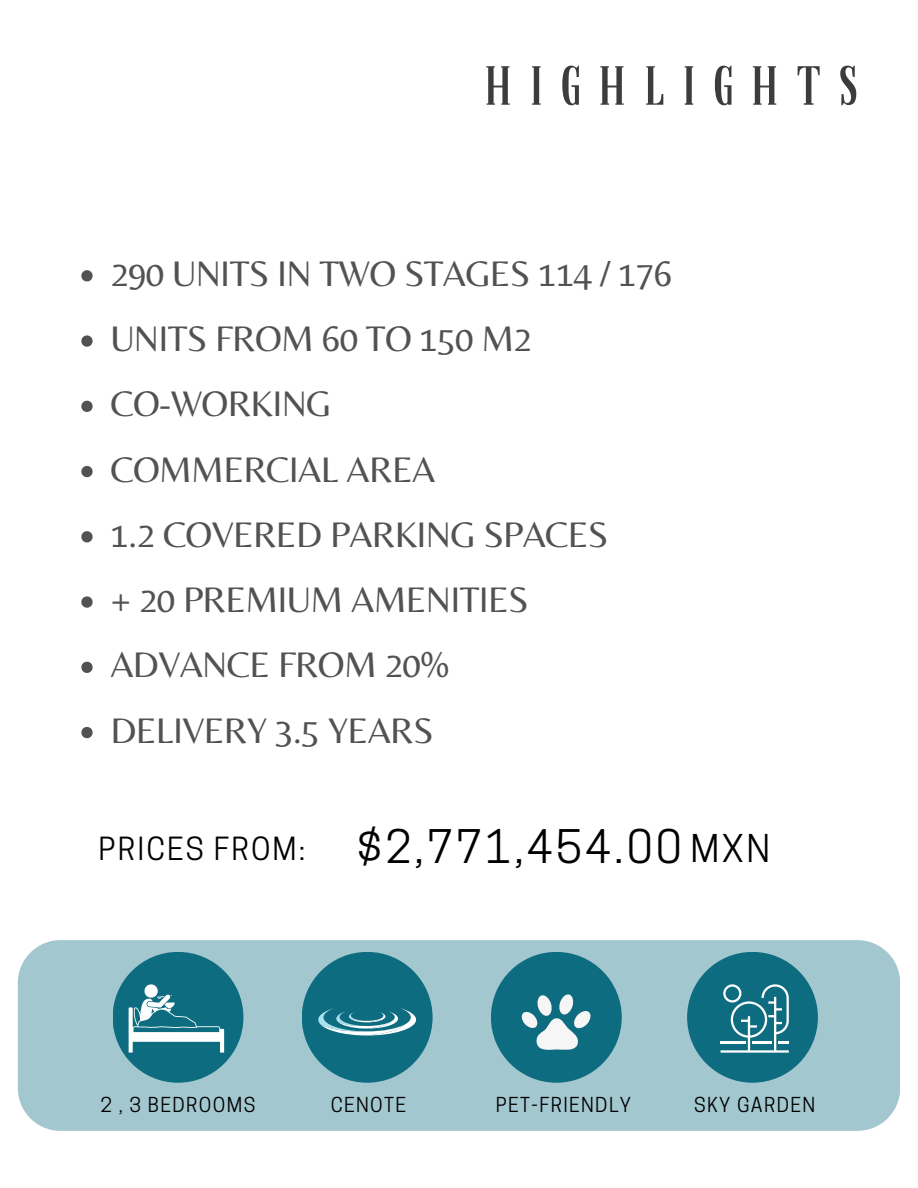
<style>
.page{position:relative;width:918px;height:1188px;background:#fff}
.page>*{position:absolute;margin:0;border:0;box-sizing:border-box;transform-origin:0 0}
.t1{font:54px "Granaina limpia";letter-spacing:.33em;color:#3d3c3c}
.t2{font:43.5px "Cooper Hewitt";letter-spacing:.07em;color:#000}
.t3{font:36.9px/65.2px "Belleza";letter-spacing:-.02em;color:#525252}
.t4{font:36px "Cooper Hewitt";color:#000}
.t5{font:19.35px "Cooper Hewitt";letter-spacing:.07em;color:#000}
.s1{font-size:30px}
</style>
<div class="page">
<div style="left:18px;top:940px;width:882px;height:191px;background:#a3c7cf;border-radius:43px"></div>
<div style="left:113px;top:952px;width:130px;height:131px;background:#0d6c80;border-radius:50%"></div>
<svg style="left:129px;top:984px;width:95px;height:69px"></svg>
<div style="left:302px;top:952px;width:131px;height:131px;background:#0d6c80;border-radius:50%"></div>
<div style="left:491px;top:952px;width:131px;height:131px;background:#0d6c80;border-radius:50%"></div>
<div style="left:687px;top:952px;width:131px;height:131px;background:#0d6c80;border-radius:50%"></div>
<svg style="left:521px;top:994px;width:70px;height:56px"></svg>
<svg style="left:318px;top:1008px;width:98px;height:27px"></svg>
<svg style="left:721px;top:984px;width:68px;height:69px"></svg>
<svg style="left:81px;top:270px;width:12px;height:11px"></svg>
<svg style="left:81px;top:335px;width:12px;height:12px"></svg>
<svg style="left:81px;top:401px;width:12px;height:11px"></svg>
<svg style="left:81px;top:466px;width:12px;height:11px"></svg>
<svg style="left:81px;top:531px;width:12px;height:11px"></svg>
<svg style="left:81px;top:596px;width:12px;height:12px"></svg>
<svg style="left:81px;top:662px;width:12px;height:11px"></svg>
<svg style="left:81px;top:727px;width:12px;height:11px"></svg>
<h1 class="t1" style="left:485px;top:56px;width:374px">HIGHLIGHTS</h1>
<p class="t3" style="left:110px;top:240px;width:563px">290 UNITS IN TWO STAGES 114 / 176<br>UNITS FROM 60 TO 150 M2<br>CO-WORKING<br>COMMERCIAL AREA<br>1.2 COVERED PARKING SPACES<br>+ 20 PREMIUM AMENITIES<br>ADVANCE FROM 20%<br>DELIVERY 3.5 YEARS</p>
<p class="t2" style="left:99px;top:822px;width:585px"><span class="s1">PRICES FROM:</span> $2,771,454.00</p>
<p class="t4" style="left:690px;top:828px;width:81px">MXN</p>
<p class="t5" style="left:101px;top:1094px;width:156px">2 , 3 BEDROOMS</p>
<p class="t5" style="left:331px;top:1094px;width:77px">CENOTE</p>
<p class="t5" style="left:496px;top:1094px;width:137px">PET-FRIENDLY</p>
<p class="t5" style="left:694px;top:1094px;width:123px">SKY GARDEN</p>
</div>
